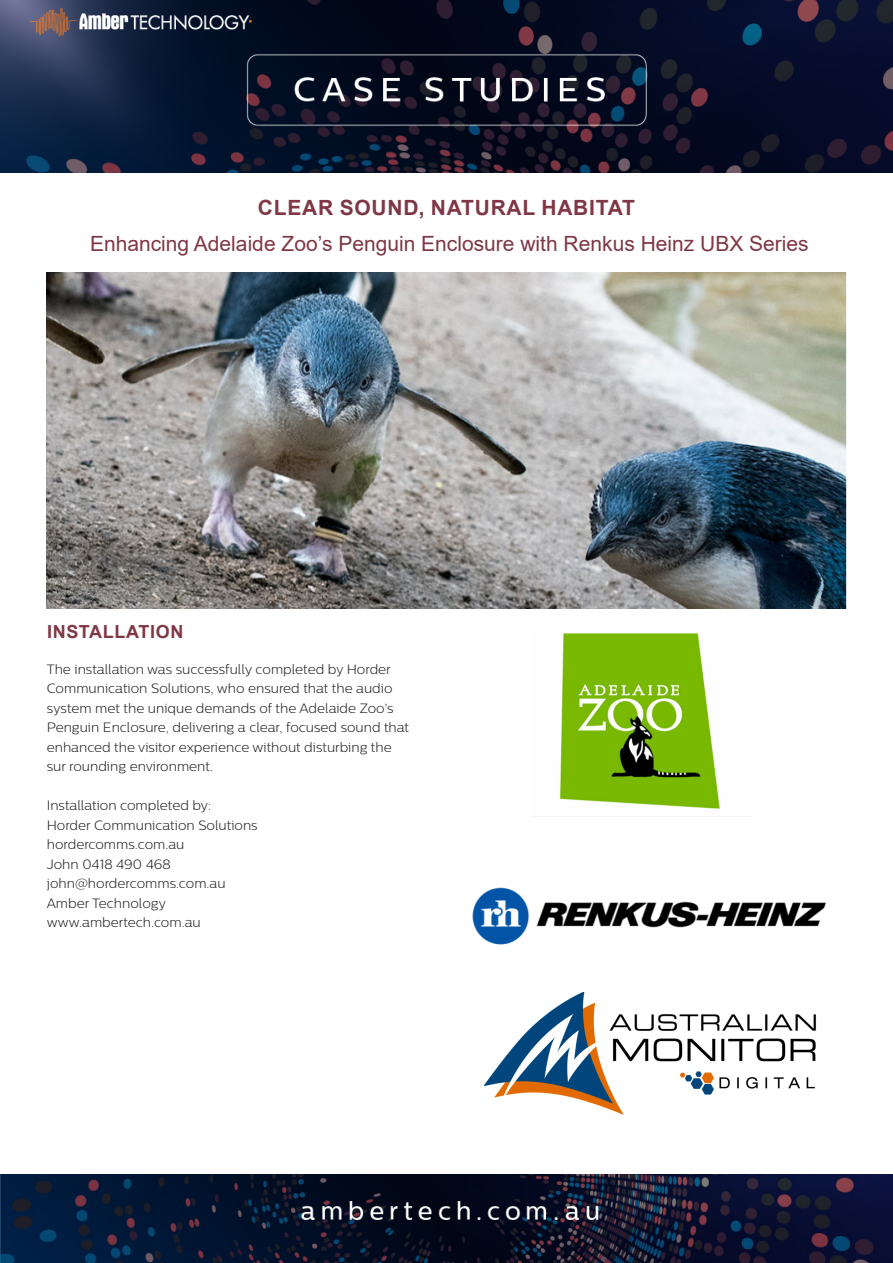
<style>
.page{position:relative;width:893px;height:1263px;background:#fff}
.page>*{position:absolute;margin:0;border:0;box-sizing:border-box;transform-origin:0 0}
.t1{font:21px "Arial";color:#7f3745}
.t2{font:700 21px "Arial";letter-spacing:.035em;color:#7f3745}
.t3{font:700 18px "Arial";letter-spacing:.035em;color:#7f3745}
.t4{font:300 13.5px/19.5px "Centrale Sans";color:#231f20}
</style>
<div class="page">
<img style="left:0;top:0;width:893px;height:172px">
<img style="left:0;top:1175px;width:893px;height:88px">
<img style="left:47px;top:272px;width:799px;height:336px">
<img style="left:559px;top:633px;width:161px;height:176px">
<img style="left:472px;top:887px;width:354px;height:58px">
<img style="left:485px;top:992px;width:331px;height:122px">
<p class="t2" style="left:258px;top:193px;width:378px">CLEAR SOUND, NATURAL HABITAT</p>
<p class="t1" style="left:90px;top:229px;width:720px">Enhancing Adelaide Zoo’s Penguin Enclosure with Renkus Heinz UBX Series</p>
<p class="t3" style="left:47px;top:619px;width:138px">INSTALLATION</p>
<p class="t4" style="left:47px;top:659px;width:345px">The installation was successfully completed by Horder</p>
<p class="t4" style="left:47px;top:679px;width:347px">Communication Solutions, who ensured that the audio</p>
<p class="t4" style="left:47px;top:698px;width:348px">system met the unique demands of the Adelaide Zoo’s</p>
<p class="t4" style="left:47px;top:718px;width:364px">Penguin Enclosure, delivering a clear, focused sound that enhanced the visitor experience without disturbing the</p>
<p class="t4" style="left:47px;top:757px;width:168px">sur rounding environment.</p>
<p class="t4" style="left:47px;top:796px;width:166px">Installation completed by:</p>
<p class="t4" style="left:47px;top:815px;width:212px">Horder Communication Solutions</p>
<p class="t4" style="left:47px;top:835px;width:139px">hordercomms.com.au</p>
<p class="t4" style="left:47px;top:854px;width:125px">John 0418 490 468</p>
<p class="t4" style="left:47px;top:874px;width:180px">john@hordercomms.com.au</p>
<p class="t4" style="left:47px;top:893px;width:121px">Amber Technology</p>
<p class="t4" style="left:47px;top:913px;width:155px">www.ambertech.com.au</p>
</div>
